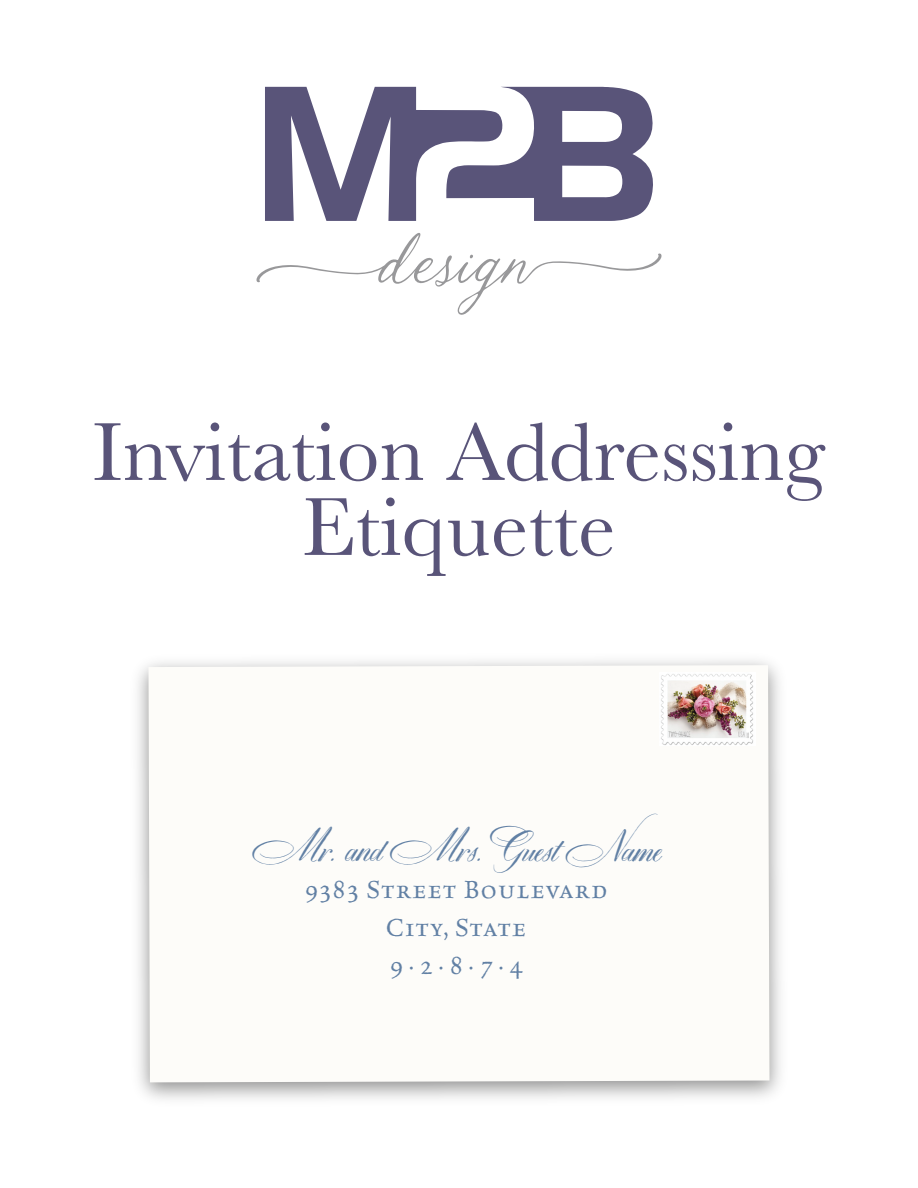
<style>
.page{position:relative;width:918px;height:1188px;background:#fff}
.page>*{position:absolute;margin:0;border:0;box-sizing:border-box;transform-origin:0 0}
.t1{font:85.5px/75px "Baskerville";color:#595479;text-align:center}
.t2{font:44.25px "Dom Loves Mary Pro";color:#6180a4}
.t3{font:28.05px/37.8px "Celestia Antiqua MVB Small Caps";letter-spacing:.025em;color:#6180a4;text-align:center}
</style>
<div class="page">
<svg style="left:265px;top:87px;width:388px;height:134px"></svg>
<svg style="left:256px;top:233px;width:406px;height:82px"></svg>
<svg style="left:148px;top:665px;width:621px;height:417px"></svg>
<img style="left:659px;top:673px;width:96px;height:73px">
<h1 class="t1" style="left:92px;top:416px;width:734px">Invitation Addressing<br>Etiquette</h1>
<h2 class="t2" style="left:253px;top:819px;width:409px">Mr. and Mrs. Guest Name</h2>
<p class="t3" style="left:305px;top:871px;width:304px">9383 Street Boulevard<br>City, State<br>9·2·8·7·4</p>
</div>
